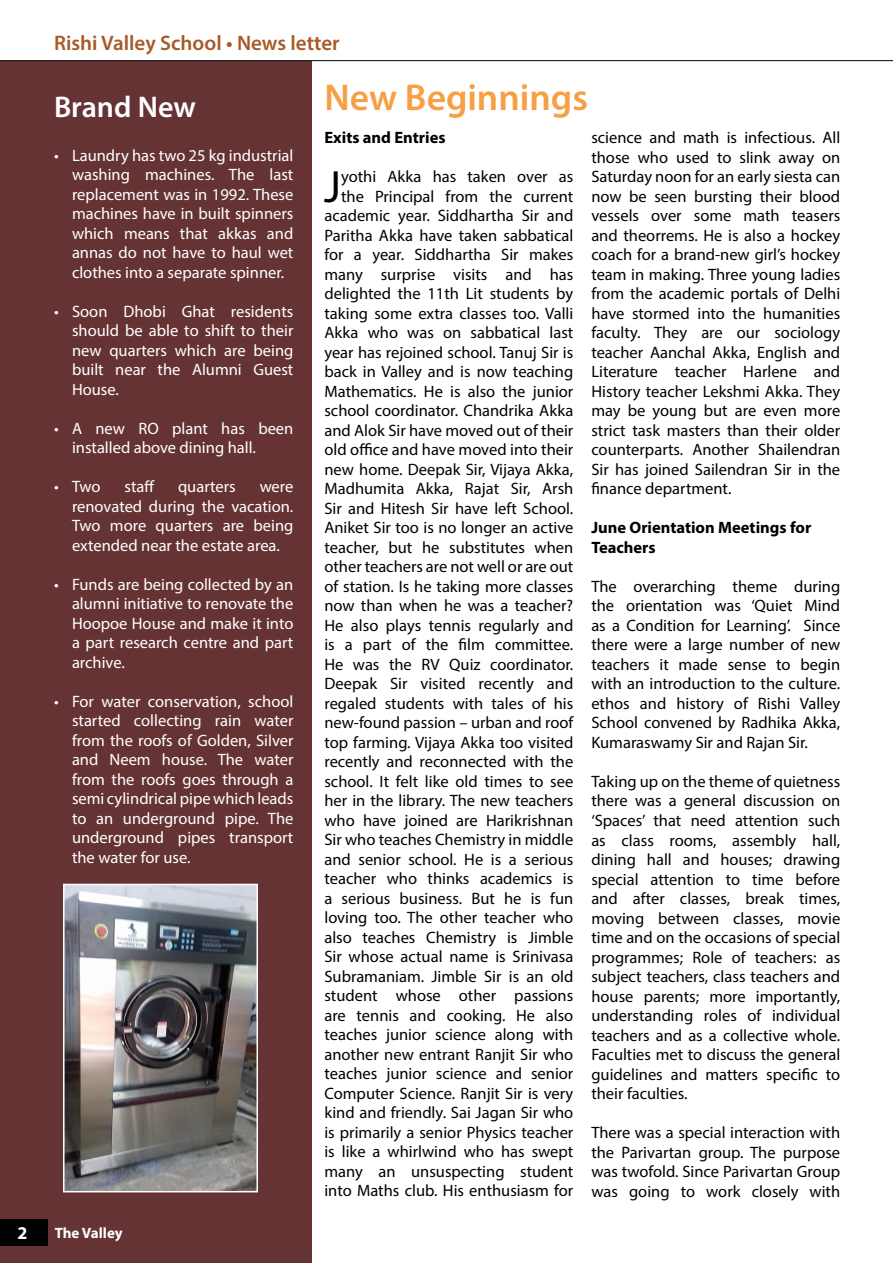
<style>
.page{position:relative;width:893px;height:1263px;background:#fff}
.page>*{position:absolute;margin:0;border:0;box-sizing:border-box;transform-origin:0 0}
.t1{font:45.45px "Myriad Pro";color:#000}
.t2{font:600 37.5px "Myriad Pro";color:#f79f45}
.t3{font:600 30px "Myriad Pro";color:#fff}
.t4{font:600 21px "Myriad Pro";color:#a75a29}
.t5{font:700 18px "Myriad Pro";color:#fff}
.t6{font:16.5px/19.5px "Myriad Pro";color:#000;text-align:justify}
.t7{font:16.5px/19.5px "Myriad Pro";color:#fff;text-align:justify}
.t8{font:700 16.5px/19.5px "Myriad Pro";color:#000}
.t9{font:700 15px "Myriad Pro";color:#fff}
</style>
<div class="page">
<div style="left:0;top:24px;width:311px;height:1239px;background:#663334"></div>
<svg style="left:0;top:24px;width:893px;height:37px"></svg>
<div style="left:0;top:1219px;width:47px;height:26px;background:#000"></div>
<img style="left:66px;top:887px;width:189px;height:302px">
<div style="left:63px;top:884px;width:195px;height:308px;border:2px solid #fff"></div>
<p class="t4" style="left:54px;top:29px;width:287px">Rishi Valley School • News letter</p>
<h3 class="t3" style="left:54px;top:88px;width:143px">Brand New</h3>
<h2 class="t2" style="left:324px;top:73px;width:265px">New Beginnings</h2>
<p class="t7" style="left:72px;top:145px;width:223px;text-indent:-18px">• Laundry has two 25 kg industrial washing machines. The last replacement was in 1992. These machines have in built spinners which means that akkas and annas do not have to haul wet clothes into a separate spinner.</p>
<p class="t7" style="left:72px;top:301px;width:223px;text-indent:-18px">• Soon Dhobi Ghat residents should be able to shift to their new quarters which are being built near the Alumni Guest House.</p>
<p class="t7" style="left:72px;top:418px;width:223px;text-indent:-18px">• A new RO plant has been installed above dining hall.</p>
<p class="t7" style="left:54px;top:477px;width:48px">• Two</p>
<p class="t7" style="left:125px;top:477px;width:32px">staff</p>
<p class="t7" style="left:178px;top:477px;width:59px">quarters</p>
<p class="t7" style="left:72px;top:477px;width:223px;text-indent:188px">were renovated during the vacation.<br>Two more quarters are being extended near the estate area.</p>
<p class="t7" style="left:72px;top:574px;width:223px;text-indent:-18px">• Funds are being collected by an alumni initiative to renovate the Hoopoe House and make it into a part research centre and part archive.</p>
<p class="t7" style="left:72px;top:691px;width:223px;text-indent:-18px">• For water conservation, school started collecting rain water from the roofs of Golden, Silver and Neem house. The water from the roofs goes through a semi cylindrical pipe which leads to an underground pipe. The underground pipes transport the water for use.</p>
<p class="t5" style="left:18px;top:1221px;width:11px">2</p>
<p class="t9" style="left:55px;top:1223px;width:69px">The Valley</p>
<p class="t8" style="left:324px;top:127px;width:123px">Exits and Entries</p>
<h1 class="t1" style="left:324px;top:158px;width:18px">J</h1>
<p class="t6" style="left:324px;top:167px;width:250px;text-align:right">yothi Akka has taken over as the Principal from the current academic year. Siddhartha Sir and Paritha Akka have taken sabbatical for a year. Siddhartha Sir makes many surprise visits and has delighted the 11th Lit students by taking some extra classes too. Valli Akka who was on sabbatical last year has rejoined school. Tanuj Sir is back in Valley and is now teaching Mathematics. He is also the junior school coordinator. Chandrika Akka and Alok Sir have moved out of their old office and have moved into their new home. Deepak Sir, Vijaya Akka, Madhumita Akka, Rajat Sir, Arsh Sir and Hitesh Sir have left School.<br>Aniket Sir too is no longer an active teacher, but he substitutes when other teachers are not well or are out of station. Is he taking more classes now than when he was a teacher?<br>He also plays tennis regularly and is a part of the film committee.<br>He was the RV Quiz coordinator.<br>Deepak Sir visited recently and regaled students with tales of his new-found passion – urban and roof top farming. Vijaya Akka too visited recently and reconnected with the school. It felt like old times to see her in the library. The new teachers who have joined are Harikrishnan Sir who teaches Chemistry in middle and senior school. He is a serious teacher who thinks academics is a serious business. But he is fun loving too. The other teacher who also teaches Chemistry is Jimble Sir whose actual name is Srinivasa Subramaniam. Jimble Sir is an old student whose other passions are tennis and cooking. He also teaches junior science along with another new entrant Ranjit Sir who teaches junior science and senior Computer Science. Ranjit Sir is very kind and friendly. Sai Jagan Sir who is primarily a senior Physics teacher is like a whirlwind who has swept many an unsuspecting student into Maths club. His enthusiasm for</p>
<p class="t6" style="left:591px;top:128px;width:250px">science and math is infectious. All those who used to slink away on Saturday noon for an early siesta can now be seen bursting their blood vessels over some math teasers and theorrems. He is also a hockey coach for a brand-new girl’s hockey team in making. Three young ladies from the academic portals of Delhi have stormed into the humanities faculty. They are our sociology teacher Aanchal Akka, English and Literature teacher Harlene and History teacher Lekshmi Akka. They may be young but are even more strict task masters than their older counterparts. Another Shailendran Sir has joined Sailendran Sir in the finance department.</p>
<p class="t8" style="left:591px;top:517px;width:221px">June Orientation Meetings for<br>Teachers</p>
<p class="t6" style="left:591px;top:576px;width:250px">The overarching theme during the orientation was ‘Quiet Mind as a Condition for Learning’. Since there were a large number of new teachers it made sense to begin with an introduction to the culture. ethos and history of Rishi Valley School convened by Radhika Akka, Kumaraswamy Sir and Rajan Sir.</p>
<p class="t6" style="left:591px;top:771px;width:250px">Taking up on the theme of quietness there was a general discussion on ‘Spaces’ that need attention such as class rooms, assembly hall, dining hall and houses; drawing special attention to time before and after classes, break times, moving between classes, movie time and on the occasions of special programmes; Role of teachers: as subject teachers, class teachers and house parents; more importantly, understanding roles of individual teachers and as a collective whole.<br>Faculties met to discuss the general guidelines and matters specific to their faculties.</p>
<p class="t6" style="left:591px;top:1122px;width:250px">There was a special interaction with the Parivartan group. The purpose was twofold. Since Parivartan Group was going to work closely with</p>
</div>
